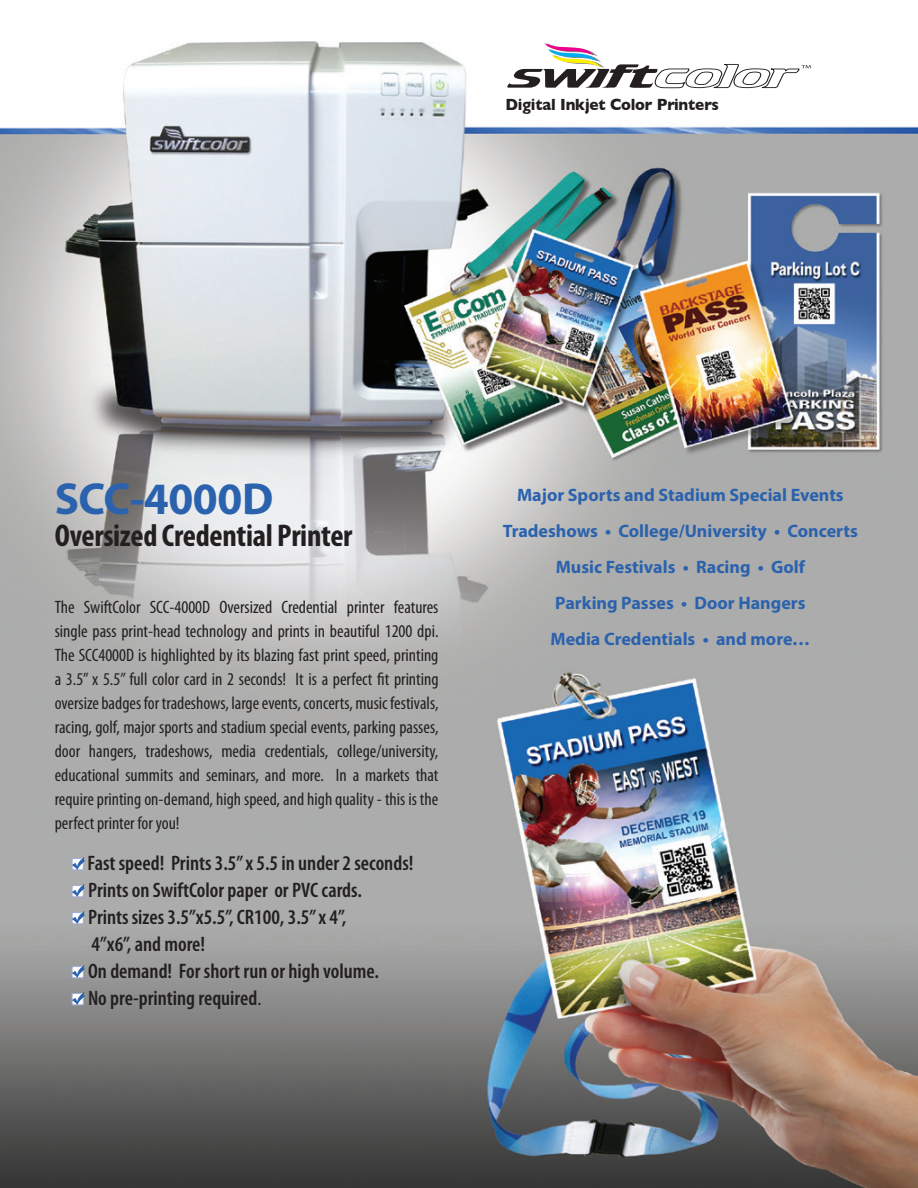
<style>
.page{position:relative;width:918px;height:1188px;background:#fff}
.page>*{position:absolute;margin:0;border:0;box-sizing:border-box;transform-origin:0 0}
.t1{font:700 45px "Myriad Pro";letter-spacing:-.01em;color:#2b62ae}
.t2{font:700 condensed 31.5px "Myriad Pro";letter-spacing:-.01em;color:#231f20}
.t3{font:600 condensed 21px "Myriad Pro";color:#231f20}
.t4{font:condensed 18px/24px "Myriad Pro";color:#231f20;text-align:justify}
.t5{font:700 18px "Myriad Pro";color:#2b62ae}
.t6{font:700 16.5px "Gill Sans";letter-spacing:-.01em;color:#231f20;scale:.93 1}
.s1{font-weight:400}
</style>
<div class="page">
<img style="left:0;top:41px;width:918px;height:1147px">
<svg style="left:507px;top:43px;width:304px;height:45px"></svg>
<svg style="left:72px;top:857px;width:13px;height:13px"></svg>
<svg style="left:72px;top:884px;width:13px;height:13px"></svg>
<svg style="left:72px;top:911px;width:13px;height:13px"></svg>
<svg style="left:72px;top:965px;width:13px;height:13px"></svg>
<svg style="left:72px;top:992px;width:13px;height:13px"></svg>
<p class="t6" style="left:505px;top:91px;width:231px">Digital Inkjet Color Printers</p>
<p class="t1" style="left:55px;top:470px;width:220px">SCC-4000D</p>
<p class="t2" style="left:55px;top:518px;width:299px">Oversized Credential Printer</p>
<p class="t4" style="left:55px;top:595px;width:385px">The SwiftColor SCC-4000D Oversized Credential printer features single pass print-head technology and prints in beautiful 1200 dpi.<br>The SCC4000D is highlighted by its blazing fast print speed, printing a 3.5” x 5.5” full color card in 2 seconds! It is a perfect fit printing oversize badges for tradeshows, large events, concerts, music festivals, racing, golf, major sports and stadium special events, parking passes, door hangers, tradeshows, media credentials, college/university, educational summits and seminars, and more. In a markets that require printing on-demand, high speed, and high quality - this is the perfect printer for you!</p>
<p class="t3" style="left:88px;top:852px;width:327px">Fast speed! Prints 3.5” x 5.5 in under 2 seconds!</p>
<p class="t3" style="left:88px;top:879px;width:275px">Prints on SwiftColor paper or PVC cards.</p>
<p class="t3" style="left:88px;top:906px;width:260px">Prints sizes 3.5”x5.5”, CR100, 3.5” x 4”,</p>
<p class="t3" style="left:92px;top:933px;width:115px">4”x6”, and more!</p>
<p class="t3" style="left:88px;top:960px;width:293px">On demand! For short run or high volume.</p>
<p class="t3" style="left:88px;top:987px;width:175px">No pre-printing required<span class="s1">.</span></p>
<p class="t5" style="left:517px;top:483px;width:328px">Major Sports and Stadium Special Events</p>
<p class="t5" style="left:503px;top:519px;width:357px">Tradeshows • College/University • Concerts</p>
<p class="t5" style="left:556px;top:555px;width:251px">Music Festivals • Racing • Golf</p>
<p class="t5" style="left:555px;top:591px;width:252px">Parking Passes • Door Hangers</p>
<p class="t5" style="left:551px;top:627px;width:261px">Media Credentials • and more…</p>
</div>
